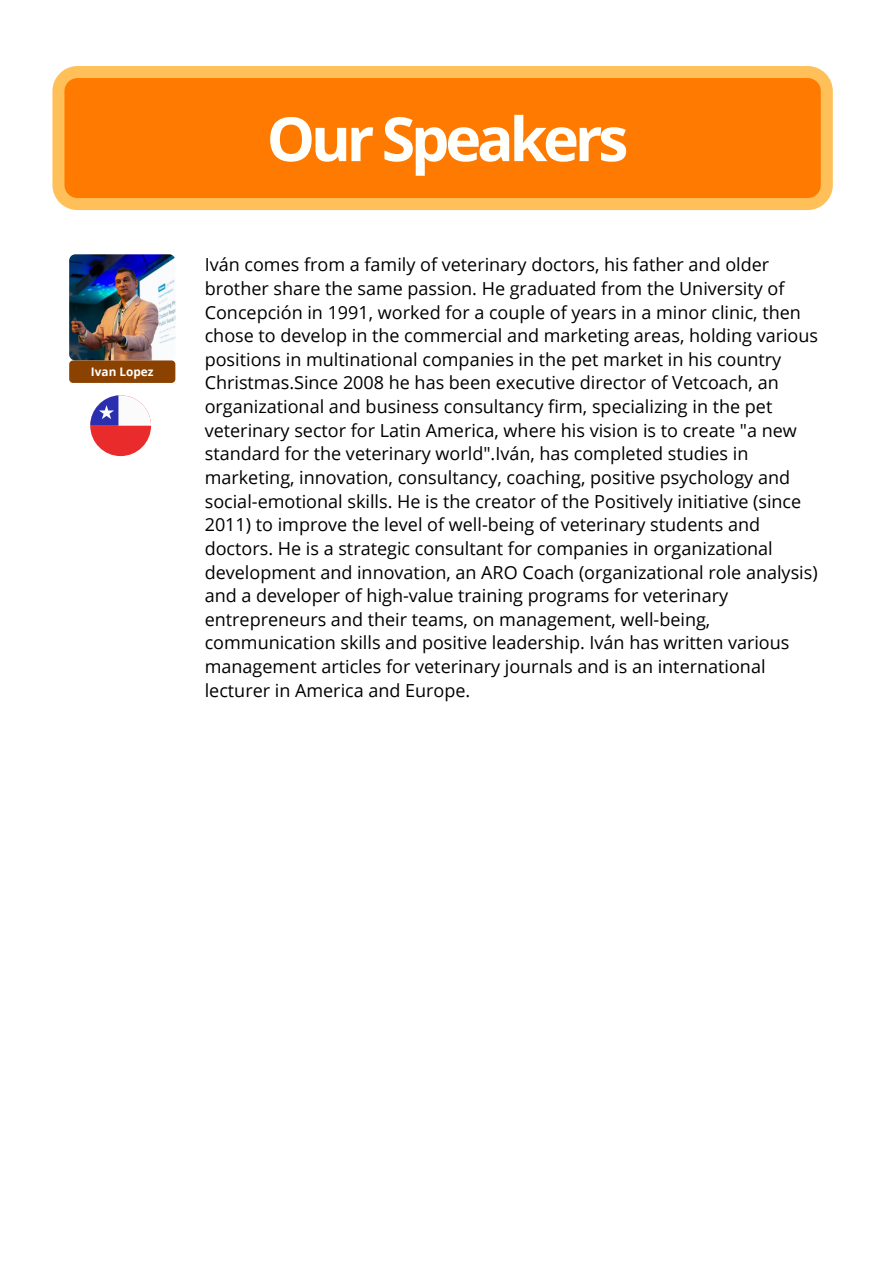
<style>
.page{position:relative;width:894px;height:1264px;background:#fff}
.page>*{position:absolute;margin:0;border:0;box-sizing:border-box;transform-origin:0 0}
.t1{font:700 60.9px "Open Sans";letter-spacing:-.07em;color:#fffffc}
.t2{font:18px/23.7px "Open Sans";color:#000}
.t3{font:700 11.7px "Open Sans";color:#feffff}
</style>
<div class="page">
<svg style="left:52px;top:66px;width:780px;height:144px;background:#ff8712"></svg>
<img style="left:69px;top:254px;width:106px;height:106px;border-radius:6px">
<div style="left:69px;top:360px;width:106px;height:23px;background:#8b4200;border-radius:4px"></div>
<div style="left:90px;top:395px;width:61px;height:61px;background:#e92b2b;border-radius:50%"></div>
<svg style="left:90px;top:395px;width:61px;height:30px"></svg>
<p class="t3" style="left:91px;top:363px;width:64px">Ivan Lopez</p>
<p class="t1" style="left:266px;top:96px;width:363px">Our Speakers</p>
<p class="t2" style="left:205px;top:252px;width:614px">Iván comes from a family of veterinary doctors, his father and older brother share the same passion. He graduated from the University of Concepción in 1991, worked for a couple of years in a minor clinic, then chose to develop in the commercial and marketing areas, holding various positions in multinational companies in the pet market in his country Christmas.Since 2008 he has been executive director of Vetcoach, an organizational and business consultancy firm, specializing in the pet veterinary sector for Latin America, where his vision is to create "a new standard for the veterinary world".Iván, has completed studies in marketing, innovation, consultancy, coaching, positive psychology and social-emotional skills. He is the creator of the Positively initiative (since 2011) to improve the level of well-being of veterinary students and doctors. He is a strategic consultant for companies in organizational development and innovation, an ARO Coach (organizational role analysis) and a developer of high-value training programs for veterinary entrepreneurs and their teams, on management, well-being, communication skills and positive leadership. Iván has written various management articles for veterinary journals and is an international lecturer in America and Europe.</p>
</div>
